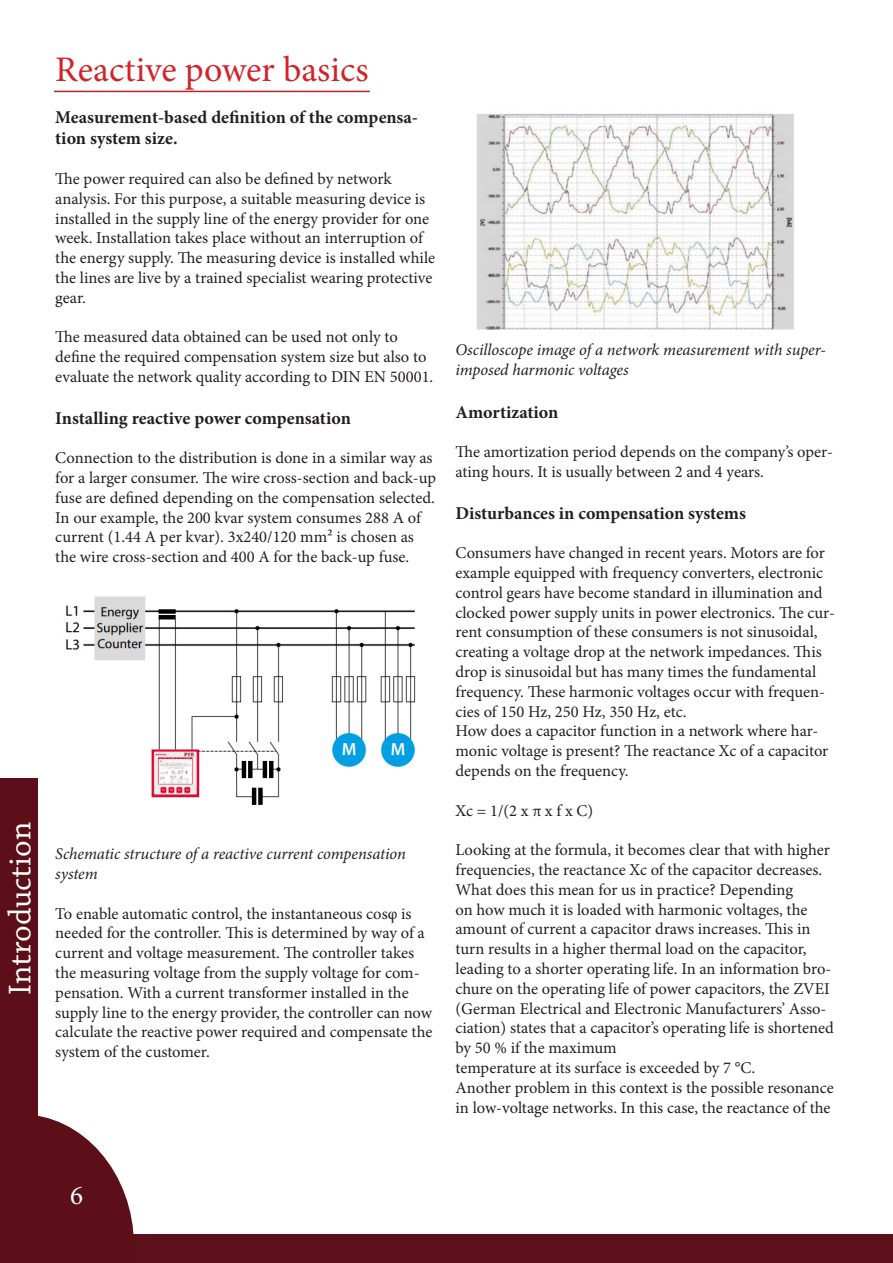
<style>
.page{position:relative;width:893px;height:1263px;background:#fff}
.page>*{position:absolute;margin:0;border:0;box-sizing:border-box;transform-origin:0 0}
.t1{font:36px "Minion Pro";color:#d1232a}
.t2{font:33px "Chaparral Pro";color:#fff}
.t3{font:27px "Minion Pro";color:#fff}
.t4{font:700 18px/21.6px "Minion Pro";color:#231f20}
.t5{font:16.5px/19.8px "Minion Pro";color:#231f20}
.t6{font:italic 16.5px/19.8px "Minion Pro";letter-spacing:-.005em;color:#231f20}
</style>
<div class="page">
<div style="left:0;top:1234px;width:893px;height:29px;background:#5c1019"></div>
<svg style="left:0;top:1115px;width:134px;height:119px"></svg>
<div style="left:0;top:778px;width:38px;height:451px;background:#5c0f19"></div>
<hr style="left:54px;top:91px;width:316px;height:1px;background:#b82328">
<img style="left:65px;top:596px;width:351px;height:209px">
<img style="left:476px;top:114px;width:318px;height:216px">
<p class="t2" style="left:2px;top:995px;width:175px;rotate:-90deg">Introduction</p>
<p class="t1" style="left:55px;top:46px;width:315px">Reactive power basics</p>
<p class="t4" style="left:55px;top:106px;width:364px">Measurement-based definition of the compensa&shy;tion system size.</p>
<p class="t5" style="left:55px;top:169px;width:381px">The power required can also be defined by network analysis. For this purpose, a suitable measuring device is installed in the supply line of the energy provider for one week. Installation takes place without an interruption of the energy supply. The measuring device is installed while the lines are live by a trained specialist wearing protective gear.</p>
<p class="t5" style="left:55px;top:327px;width:380px">The measured data obtained can be used not only to define the required compensation system size but also to evaluate the network quality according to DIN EN 50001.</p>
<p class="t4" style="left:55px;top:407px;width:297px">Installing reactive power compensation</p>
<p class="t5" style="left:55px;top:448px;width:382px">Connection to the distribution is done in a similar way as for a larger consumer. The wire cross-section and back-up</p>
<p class="t5" style="left:55px;top:488px;width:381px">fuse are defined depending on the compensation selected.</p>
<p class="t5" style="left:55px;top:507px;width:367px">In our example, the 200 kvar system consumes 288 A of current (1.44 A per kvar). 3x240/120 mm² is chosen as the wire cross-section and 400 A for the back-up fuse.</p>
<p class="t6" style="left:55px;top:844px;width:352px">Schematic structure of a reactive current compensation</p>
<p class="t6" style="left:55px;top:864px;width:44px">system</p>
<p class="t5" style="left:55px;top:903px;width:371px">To enable automatic control, the instantaneous cosφ is needed for the controller. This is determined by way of a</p>
<p class="t5" style="left:55px;top:943px;width:379px">current and voltage measurement. The controller takes the measuring voltage from the supply voltage for com&shy;pensation. With a current transformer installed in the supply line to the energy provider, the controller can now calculate the reactive power required and compensate the system of the customer.</p>
<p class="t6" style="left:455px;top:340px;width:372px">Oscilloscope image of a network measurement with super&shy;imposed harmonic voltages</p>
<p class="t4" style="left:455px;top:401px;width:104px">Amortization</p>
<p class="t5" style="left:455px;top:442px;width:379px">The amortization period depends on the company’s oper&shy;ating hours. It is usually between 2 and 4 years.</p>
<p class="t4" style="left:455px;top:502px;width:292px">Disturbances in compensation systems</p>
<p class="t5" style="left:455px;top:543px;width:371px">Consumers have changed in recent years. Motors are for</p>
<p class="t5" style="left:455px;top:563px;width:369px">example equipped with frequency converters, electronic</p>
<p class="t5" style="left:455px;top:583px;width:368px">control gears have become standard in illumination and</p>
<p class="t5" style="left:455px;top:602px;width:381px">clocked power supply units in power electronics. The cur&shy;rent consumption of these consumers is not sinusoidal, creating a voltage drop at the network impedances. This drop is sinusoidal but has many times the fundamental frequency. These harmonic voltages occur with frequen&shy;cies of 150 Hz, 250 Hz, 350 Hz, etc.</p>
<p class="t5" style="left:455px;top:721px;width:374px">How does a capacitor function in a network where har&shy;monic voltage is present? The reactance Xc of a capacitor depends on the frequency.</p>
<p class="t5" style="left:455px;top:800px;width:139px">Xc = 1/(2 x π x f x C)</p>
<p class="t5" style="left:455px;top:840px;width:376px">Looking at the formula, it becomes clear that with higher</p>
<p class="t5" style="left:455px;top:860px;width:368px">frequencies, the reactance Xc of the capacitor decreases.</p>
<p class="t5" style="left:455px;top:880px;width:380px">What does this mean for us in practice? Depending<br>on how much it is loaded with harmonic voltages, the amount of current a capacitor draws increases. This in turn results in a higher thermal load on the capacitor, leading to a shorter operating life. In an information bro&shy;chure on the operating life of power capacitors, the ZVEI (German Electrical and Electronic Manufacturers’ Asso&shy;ciation) states that a capacitor’s operating life is shortened by 50 % if the maximum</p>
<p class="t5" style="left:455px;top:1058px;width:301px">temperature at its surface is exceeded by 7 °C.</p>
<p class="t5" style="left:455px;top:1078px;width:380px">Another problem in this context is the possible resonance</p>
<p class="t5" style="left:455px;top:1097px;width:377px">in low-voltage networks. In this case, the reactance of the</p>
<h3 class="t3" style="left:70px;top:1178px;width:14px">6</h3>
</div>
